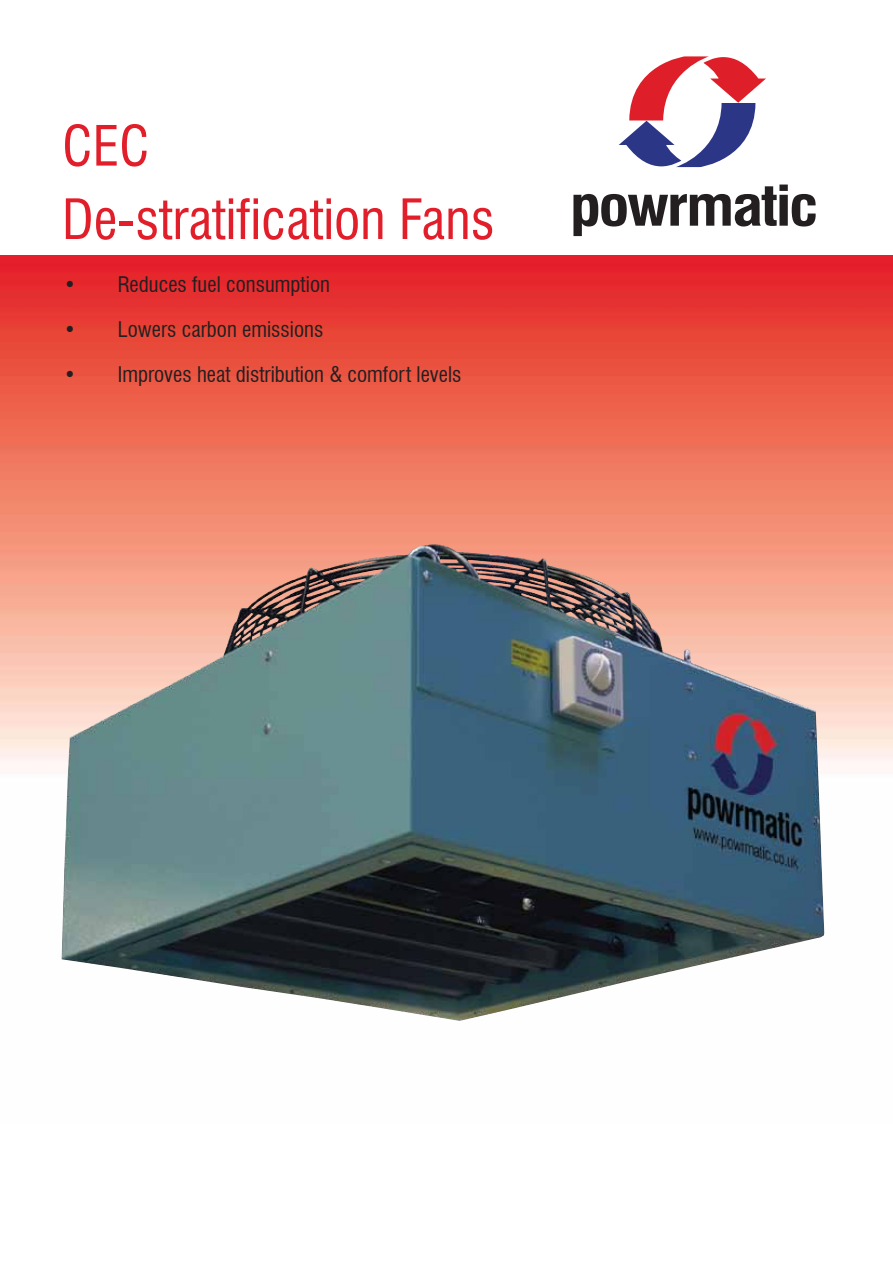
<style>
.page{position:relative;width:893px;height:1263px;background:#fff}
.page>*{position:absolute;margin:0;border:0;box-sizing:border-box;transform-origin:0 0}
.t1{font:700 condensed 54.75px "Swiss 721 BT";letter-spacing:-.035em;color:#231f20;scale:1.17 1}
.t2{font:condensed 54px/73.3px "Swiss 721 BT";color:#e11e29}
.t3{font:condensed 21px "Swiss 721 BT";color:#231f20}
</style>
<div class="page">
<img style="left:0;top:255px;width:893px;height:705px">
<svg style="left:619px;top:56px;width:147px;height:111px"></svg>
<img style="left:62px;top:544px;width:762px;height:477px">
<h2 class="t2" style="left:62px;top:109px;width:434px">CEC<br>De-stratification Fans</h2>
<p class="t3" style="left:64px;top:272px;width:268px">• Reduces fuel consumption</p>
<p class="t3" style="left:64px;top:317px;width:261px">• Lowers carbon emissions</p>
<p class="t3" style="left:64px;top:362px;width:399px">• Improves heat distribution &amp; comfort levels</p>
<h1 class="t1" style="left:570px;top:173px;width:214px">powrmatic</h1>
</div>
